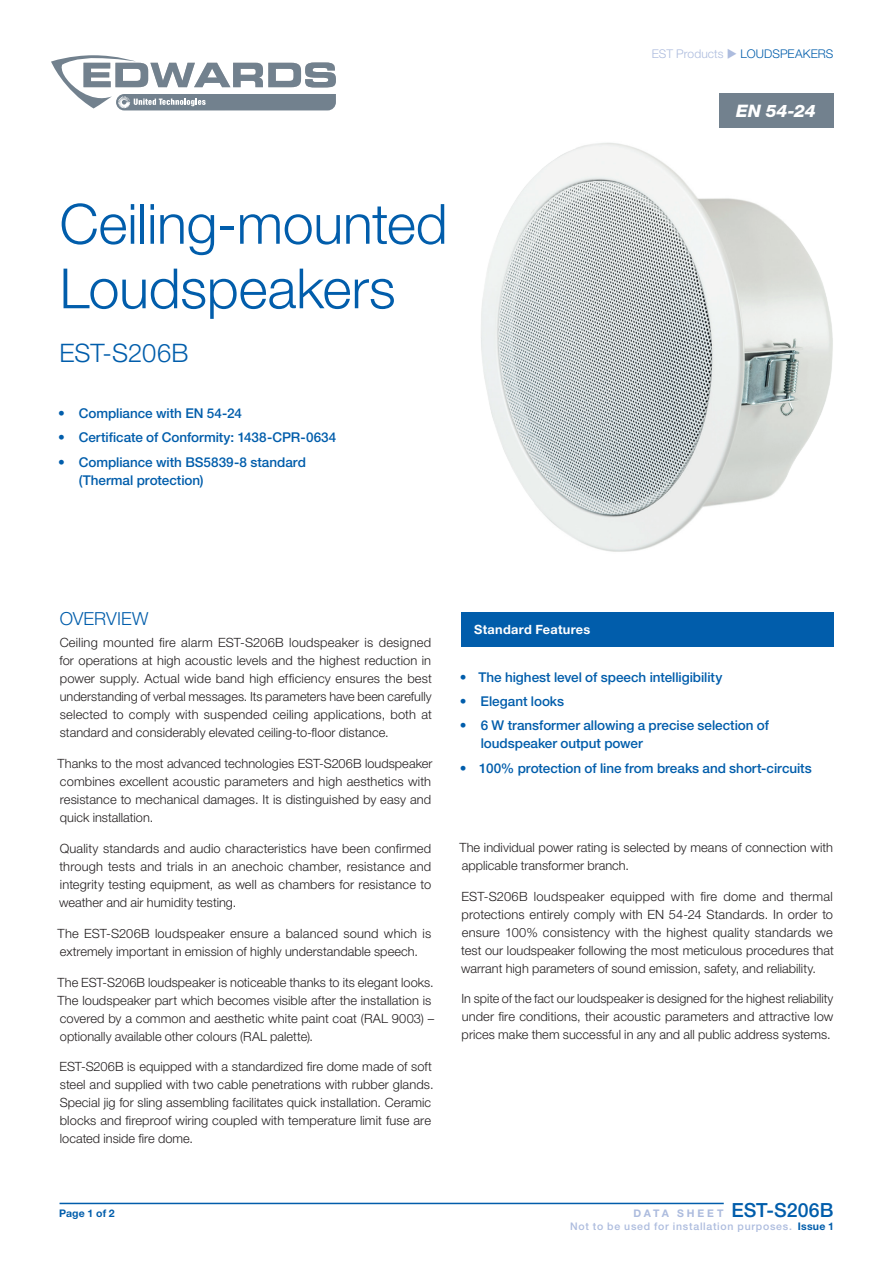
<style>
.page{position:relative;width:893px;height:1263px;background:#fff}
.page>*{position:absolute;margin:0;border:0;box-sizing:border-box;transform-origin:0 0}
.t1{font:300 55.5px/64.5px "Helvetica Neue LT Std";letter-spacing:-.005em;color:#015dab}
.t2{font:300 25.5px "Helvetica Neue LT Std";letter-spacing:-.005em;color:#015dab}
.t3{font:300 18px "Helvetica Neue LT Std";letter-spacing:.005em;color:#015dab}
.t4{font:italic 800 17.25px "Helvetica Neue LT Std";color:#fff}
.t5{font:500 13.5px/18px "Helvetica Neue LT Std";letter-spacing:-.005em;color:#015dab}
.p_8_5pt{font:300 12.75px/18px "Helvetica Neue LT Std";letter-spacing:.005em;color:#231f20;text-align:justify}
.t6{font:700 12.75px "Helvetica Neue LT Std";letter-spacing:.025em;color:#fff}
.t7{font:300 12px "Helvetica Neue LT Std";letter-spacing:.005em;color:#015dab}
.t8{font:500 10.5px "Helvetica Neue LT Std";letter-spacing:.07em;color:#adbcde}
.t9{font:700 10.5px "Helvetica Neue LT Std";color:#adbcde}
.t10{font:700 10.5px "Helvetica Neue LT Std";letter-spacing:.01em;color:#015dab}
.s1{font-weight:300}
.s2{color:#adbcde}
.s3{font-weight:500;font-size:19.5px;color:#015dab}
.s4{font-weight:700;color:#015dab}
</style>
<div class="page">
<svg style="left:51px;top:55px;width:285px;height:55px"></svg>
<img style="left:510px;top:120px;width:324px;height:432px">
<hr style="left:60px;top:1203px;width:664px;height:1px;background:#015dab">
<div style="left:0;top:122px;width:545px;height:342px;background:#fff"></div>
<div style="left:461px;top:612px;width:372px;height:34px;background:#015dab"></div>
<div style="left:719px;top:94px;width:114px;height:34px;background:#72818e"></div>
<p class="t1" style="left:60px;top:191px;width:390px">Ceiling-mounted<br>Loudspeakers</p>
<p class="t2" style="left:60px;top:337px;width:131px">EST-S206B</p>
<p class="t5" style="left:58px;top:404px;width:185px"><span class="s1">•</span> Compliance with EN 54-24</p>
<p class="t5" style="left:58px;top:428px;width:280px"><span class="s1">•</span> Certificate of Conformity: 1438-CPR-0634</p>
<p class="t5" style="left:79px;top:453px;width:229px;text-indent:-21px"><span class="s1">•</span> Compliance with BS5839-8 standard (Thermal protection)</p>
<p class="t7" style="left:652px;top:46px;width:183px"><span class="s2">EST Products</span> <span class="s2">◆</span> LOUDSPEAKERS</p>
<p class="t4" style="left:736px;top:100px;width:81px">EN 54-24</p>
<p class="t3" style="left:60px;top:608px;width:90px">OVERVIEW</p>
<p class="p_8_5pt" style="left:59px;top:634px;width:374px">Ceiling mounted fire alarm EST-S206B loudspeaker is designed for operations at high acoustic levels and the highest reduction in power supply. Actual wide band high efficiency ensures the best understanding of verbal messages. Its parameters have been carefully selected to comply with suspended ceiling applications, both at standard and considerably elevated ceiling-to-floor distance.</p>
<p class="p_8_5pt" style="left:58px;top:754px;width:376px">Thanks to the most advanced technologies EST-S206B loudspeaker combines excellent acoustic parameters and high aesthetics with resistance to mechanical damages. It is distinguished by easy and quick installation.</p>
<p class="p_8_5pt" style="left:59px;top:839px;width:373px">Quality standards and audio characteristics have been confirmed through tests and trials in an anechoic chamber, resistance and integrity testing equipment, as well as chambers for resistance to weather and air humidity testing.</p>
<p class="p_8_5pt" style="left:58px;top:924px;width:375px">The EST-S206B loudspeaker ensure a balanced sound which is extremely important in emission of highly understandable speech.</p>
<p class="p_8_5pt" style="left:58px;top:973px;width:378px;text-align:left">The EST-S206B loudspeaker is noticeable thanks to its elegant looks.<br>The loudspeaker part which becomes visible after the installation is covered by a common and aesthetic white paint coat (RAL 9003) – optionally available other colours (RAL palette).</p>
<p class="p_8_5pt" style="left:60px;top:1057px;width:375px;text-align:left">EST-S206B is equipped with a standardized fire dome made of soft steel and supplied with two cable penetrations with rubber glands.<br>Special jig for sling assembling facilitates quick installation. Ceramic blocks and fireproof wiring coupled with temperature limit fuse are located inside fire dome.</p>
<p class="t10" style="left:59px;top:1206px;width:57px">Page 1 of 2</p>
<p class="t6" style="left:474px;top:621px;width:118px">Standard Features</p>
<p class="t5" style="left:460px;top:668px;width:264px"><span class="s1">•</span> The highest level of speech intelligibility</p>
<p class="t5" style="left:460px;top:692px;width:106px"><span class="s1">•</span> Elegant looks</p>
<p class="t5" style="left:481px;top:716px;width:290px;text-indent:-21px"><span class="s1">•</span> 6 W transformer allowing a precise selection of loudspeaker output power</p>
<p class="t5" style="left:460px;top:759px;width:353px"><span class="s1">•</span> 100% protection of line from breaks and short-circuits</p>
<p class="p_8_5pt" style="left:459px;top:838px;width:375px">The individual power rating is selected by means of connection with applicable transformer branch.</p>
<p class="p_8_5pt" style="left:461px;top:887px;width:374px">EST-S206B loudspeaker equipped with fire dome and thermal protections entirely comply with EN 54-24 Standards. In order to ensure 100% consistency with the highest quality standards we test our loudspeaker following the most meticulous procedures that warrant high parameters of sound emission, safety, and reliability.</p>
<p class="p_8_5pt" style="left:462px;top:990px;width:373px">In spite of the fact our loudspeaker is designed for the highest reliability under fire conditions, their acoustic parameters and attractive low prices make them successful in any and all public address systems.</p>
<p class="t9" style="left:633px;top:1206px;width:201px">D A T A S H E E T <span class="s3">EST-S206B</span></p>
<p class="t8" style="left:570px;top:1220px;width:265px">Not to be used for installation purposes. <span class="s4">Issue 1</span></p>
</div>
